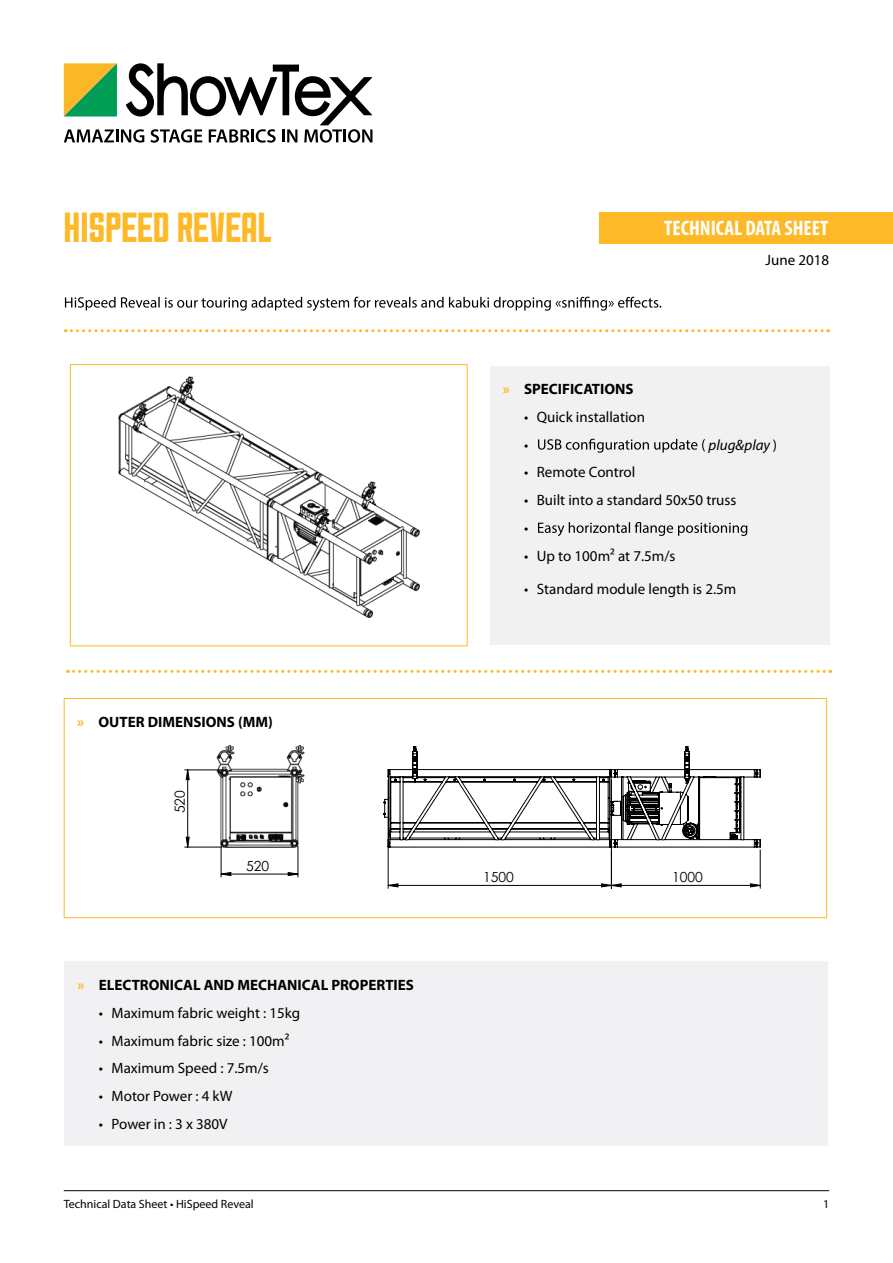
<style>
.page{position:relative;width:893px;height:1263px;background:#fff}
.page>*{position:absolute;margin:0;border:0;box-sizing:border-box;transform-origin:0 0}
.t1{font:42px "Sullivan Show Tex";letter-spacing:-.01em;color:#fdb927}
.t2{font:700 condensed 21px "Myriad Pro";color:#fff}
.t3{font:15px/27.8px "Myriad Pro";color:#000}
.t4{font:700 15px "Myriad Pro";color:#000}
.t5{font:italic 15px "Myriad Pro";color:#000}
.t6{font:13.95px "Century Gothic";color:#000}
.t7{font:12px "Myriad Pro";color:#000}
.s1{color:#fdb927}
.s2{font-style:normal}
</style>
<div class="page">
<svg style="left:64px;top:63px;width:308px;height:80px"></svg>
<hr style="left:64px;top:1190px;width:765px;height:1px;background:#000">
<div style="left:70px;top:364px;width:398px;height:282px;border:1px solid #fdb927"></div>
<svg style="left:65px;top:297px;width:596px;height:14px"></svg>
<svg style="left:65px;top:329px;width:764px;height:3px"></svg>
<svg style="left:67px;top:670px;width:764px;height:3px"></svg>
<div style="left:600px;top:212px;width:293px;height:31px;background:#fdb927"></div>
<div style="left:490px;top:366px;width:339px;height:279px;background:#f1f1f2"></div>
<svg style="left:538px;top:439px;width:167px;height:14px"></svg>
<svg style="left:538px;top:522px;width:209px;height:14px"></svg>
<div style="left:64px;top:698px;width:763px;height:220px;border:1px solid #fdb927"></div>
<div style="left:65px;top:962px;width:763px;height:184px;background:#f1f1f3"></div>
<img style="left:118px;top:377px;width:301px;height:241px">
<img style="left:184px;top:746px;width:577px;height:143px">
<svg style="left:269px;top:835px;width:3px;height:5px"></svg>
<svg style="left:278px;top:836px;width:5px;height:4px"></svg>
<svg style="left:383px;top:746px;width:378px;height:102px"></svg>
<h1 class="t1" style="left:64px;top:205px;width:210px">HISPEED REVEAL</h1>
<h2 class="t2" style="left:664px;top:215px;width:166px">TECHNICAL DATA SHEET</h2>
<p class="t3" style="left:766px;top:246px;width:65px">June 2018</p>
<p class="t4" style="left:503px;top:379px;width:132px"><span class="s1">»</span> SPECIFICATIONS</p>
<p class="t3" style="left:524px;top:403px;width:123px">• Quick installation •</p>
<p class="t5" style="left:709px;top:435px;width:70px">plug&amp;play <span class="s2">)</span></p>
<p class="t4" style="left:77px;top:712px;width:197px"><span class="s1">»</span> OUTER DIMENSIONS (MM)</p>
<p class="t6" style="left:170px;top:813px;width:25px;rotate:-90deg">520</p>
<p class="t6" style="left:246px;top:856px;width:25px">520</p>
<p class="t4" style="left:78px;top:975px;width:338px"><span class="s1">»</span> ELECTRONICAL AND MECHANICAL PROPERTIES</p>
<p class="t3" style="left:99px;top:999px;width:203px">• Maximum fabric weight : 15kg</p>
<p class="t3" style="left:99px;top:1026px;width:192px">• Maximum fabric size : 100m²</p>
<p class="t3" style="left:99px;top:1054px;width:172px">• Maximum Speed : 7.5m/s</p>
<p class="t3" style="left:99px;top:1082px;width:135px">• Motor Power : 4 kW</p>
<p class="t3" style="left:99px;top:1110px;width:130px">• Power in : 3 x 380V</p>
<p class="t3" style="left:524px;top:458px;width:113px">• Remote Control</p>
<p class="t3" style="left:524px;top:486px;width:214px">• Built into a standard 50x50 truss •</p>
<p class="t3" style="left:524px;top:541px;width:153px">• Up to 100m² at 7.5m/s</p>
<p class="t3" style="left:524px;top:575px;width:214px">• Standard module length is 2.5m</p>
<p class="t6" style="left:483px;top:867px;width:32px">1500</p>
<p class="t6" style="left:672px;top:867px;width:32px">1000</p>
<p class="t7" style="left:64px;top:1197px;width:191px">Technical Data Sheet • HiSpeed Reveal</p>
<p class="t7" style="left:823px;top:1197px;width:8px">1</p>
</div>
